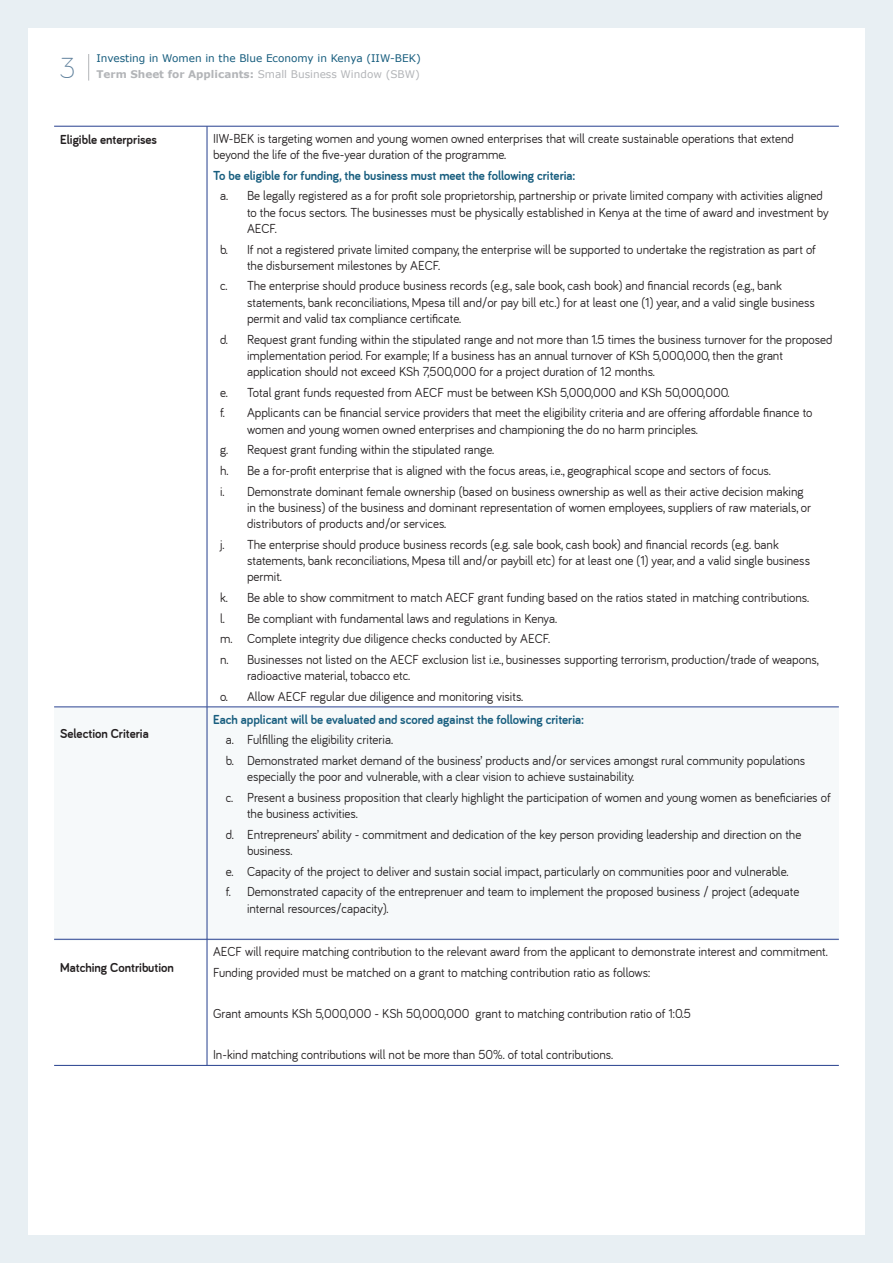
<style>
.page{position:relative;width:893px;height:1263px;background:#fff}
.page>*{position:absolute;margin:0;border:0;box-sizing:border-box;transform-origin:0 0}
.t1{font:300 30px "Bariol";color:#5c7e9a}
.t2{font:13.5px/16.2px "Bariol";color:#231f20;scale:.95 1}
.t3{font:700 13.5px "Bariol";color:#175d7e;scale:.95 1}
.t4{font:700 13.5px "Bariol";color:#231f20;scale:.95 1}
.t5{font:10.5px "Verdana";color:#175d7e}
.t6{font:10.5px "Verdana";color:#b3b5b8}
.s1{font-weight:700}
</style>
<div class="page">
<div style="left:0;top:0;width:893px;height:28px;background:#e8eff3"></div>
<div style="left:0;top:1235px;width:893px;height:28px;background:#e8eff3"></div>
<div style="left:0;top:0;width:28px;height:1263px;background:#e8eff3"></div>
<div style="left:865px;top:0;width:28px;height:1263px;background:#e8eff3"></div>
<svg style="left:88px;top:54px;width:1px;height:27px"></svg>
<div style="left:54px;top:708px;width:785px;height:233px;background:#f6f9fa"></div>
<hr style="left:54px;top:126px;width:153px;height:1px;background:#253f8e">
<hr style="left:207px;top:126px;width:632px;height:1px;background:#253f8e">
<hr style="left:207px;top:126px;width:1px;height:581px;background:#253f8e">
<hr style="left:54px;top:707px;width:153px;height:1px;background:#253f8e">
<hr style="left:207px;top:707px;width:632px;height:1px;background:#253f8e">
<hr style="left:207px;top:707px;width:1px;height:232px;background:#253f8e">
<hr style="left:54px;top:939px;width:153px;height:1px;background:#253f8e">
<hr style="left:207px;top:939px;width:632px;height:1px;background:#253f8e">
<hr style="left:207px;top:939px;width:1px;height:126px;background:#253f8e">
<hr style="left:54px;top:1065px;width:153px;height:1px;background:#253f8e">
<hr style="left:207px;top:1065px;width:632px;height:1px;background:#253f8e">
<p class="t1" style="left:59px;top:51px;width:18px">3</p>
<p class="t5" style="left:96px;top:52px;width:326px">Investing in Women in the Blue Economy in Kenya (IIW-BEK)</p>
<p class="t6" style="left:96px;top:68px;width:325px"><span class="s1">Term Sheet for Applicants:</span> Small Business Window (SBW)</p>
<p class="t4" style="left:60px;top:132px;width:104px">Eligible enterprises</p>
<p class="t2" style="left:213px;top:130px;width:613px">IIW-BEK is targeting women and young women owned enterprises that will create sustainable operations that extend beyond the life of the five-year duration of the programme.</p>
<p class="t3" style="left:213px;top:168px;width:383px">To be eligible for funding, the business must meet the following criteria:</p>
<p class="t2" style="left:247px;top:188px;width:614px;text-indent:-27px">a. Be legally registered as a for profit sole proprietorship, partnership or private limited company with activities aligned to the focus sectors. The businesses must be physically established in Kenya at the time of award and investment by<br>AECF.</p>
<p class="t2" style="left:247px;top:241px;width:600px;text-indent:-27px">b. If not a registered private limited company, the enterprise will be supported to undertake the registration as part of the disbursement milestones by AECF.</p>
<p class="t2" style="left:247px;top:278px;width:599px;text-indent:-27px">c. The enterprise should produce business records (e.g., sale book, cash book) and financial records (e.g., bank statements, bank reconciliations, Mpesa till and/or pay bill etc.) for at least one (1) year, and a valid single business permit and valid tax compliance certificate.</p>
<p class="t2" style="left:247px;top:331px;width:618px;text-indent:-27px">d. Request grant funding within the stipulated range and not more than 1.5 times the business turnover for the proposed implementation period. For example; If a business has an annual turnover of KSh 5,000,000, then the grant application should not exceed KSh 7,500,000 for a project duration of 12 months.</p>
<p class="t2" style="left:220px;top:384px;width:538px">e. Total grant funds requested from AECF must be between KSh 5,000,000 and KSh 50,000,000.</p>
<p class="t2" style="left:247px;top:405px;width:597px;text-indent:-27px">f. Applicants can be financial service providers that meet the eligibility criteria and are offering affordable finance to women and young women owned enterprises and championing the do no harm principles.</p>
<p class="t2" style="left:220px;top:442px;width:290px">g. Request grant funding within the stipulated range.</p>
<p class="t2" style="left:220px;top:462px;width:581px">h. Be a for-profit enterprise that is aligned with the focus areas, i.e., geographical scope and sectors of focus.</p>
<p class="t2" style="left:247px;top:483px;width:595px;text-indent:-27px">i. Demonstrate dominant female ownership (based on business ownership as well as their active decision making in the business) of the business and dominant representation of women employees, suppliers of raw materials, or distributors of products and/or services.</p>
<p class="t2" style="left:247px;top:536px;width:594px;text-indent:-27px">j. The enterprise should produce business records (e.g. sale book, cash book) and financial records (e.g. bank statements, bank reconciliations, Mpesa till and/or paybill etc) for at least one (1) year, and a valid single business permit.</p>
<p class="t2" style="left:220px;top:589px;width:622px">k. Be able to show commitment to match AECF grant funding based on the ratios stated in matching contributions.</p>
<p class="t2" style="left:220px;top:610px;width:356px">l. Be compliant with fundamental laws and regulations in Kenya.</p>
<p class="t2" style="left:220px;top:631px;width:349px">m. Complete integrity due diligence checks conducted by AECF.</p>
<p class="t2" style="left:247px;top:651px;width:603px;text-indent:-27px">n. Businesses not listed on the AECF exclusion list i.e., businesses supporting terrorism, production/trade of weapons, radioactive material, tobacco etc.</p>
<p class="t2" style="left:220px;top:688px;width:321px">o. Allow AECF regular due diligence and monitoring visits.</p>
<p class="t4" style="left:60px;top:726px;width:95px">Selection Criteria</p>
<p class="t3" style="left:213px;top:711px;width:392px">Each applicant will be evaluated and scored against the following criteria:</p>
<p class="t2" style="left:226px;top:732px;width:178px">a. Fulfilling the eligibility criteria.</p>
<p class="t2" style="left:247px;top:752px;width:589px;text-indent:-21px">b. Demonstrated market demand of the business’ products and/or services amongst rural community populations especially the poor and vulnerable, with a clear vision to achieve sustainability.</p>
<p class="t2" style="left:247px;top:789px;width:616px;text-indent:-21px">c. Present a business proposition that clearly highlight the participation of women and young women as beneficiaries of the business activities.</p>
<p class="t2" style="left:247px;top:826px;width:585px;text-indent:-21px">d. Entrepreneurs’ ability - commitment and dedication of the key person providing leadership and direction on the business.</p>
<p class="t2" style="left:226px;top:863px;width:594px">e. Capacity of the project to deliver and sustain social impact, particularly on communities poor and vulnerable.</p>
<p class="t2" style="left:247px;top:884px;width:583px;text-indent:-21px">f. Demonstrated capacity of the entreprenuer and team to implement the proposed business / project (adequate internal resources/capacity).</p>
<p class="t4" style="left:60px;top:960px;width:121px">Matching Contribution</p>
<p class="t2" style="left:213px;top:943px;width:649px">AECF will require matching contribution to the relevant award from the applicant to demonstrate interest and commitment.</p>
<p class="t2" style="left:213px;top:964px;width:462px">Funding provided must be matched on a grant to matching contribution ratio as follows:</p>
<p class="t2" style="left:213px;top:1005px;width:505px">Grant amounts KSh 5,000,000 - KSh 50,000,000 grant to matching contribution ratio of 1:0.5</p>
<p class="t2" style="left:213px;top:1047px;width:423px">In-kind matching contributions will not be more than 50%. of total contributions.</p>
</div>
